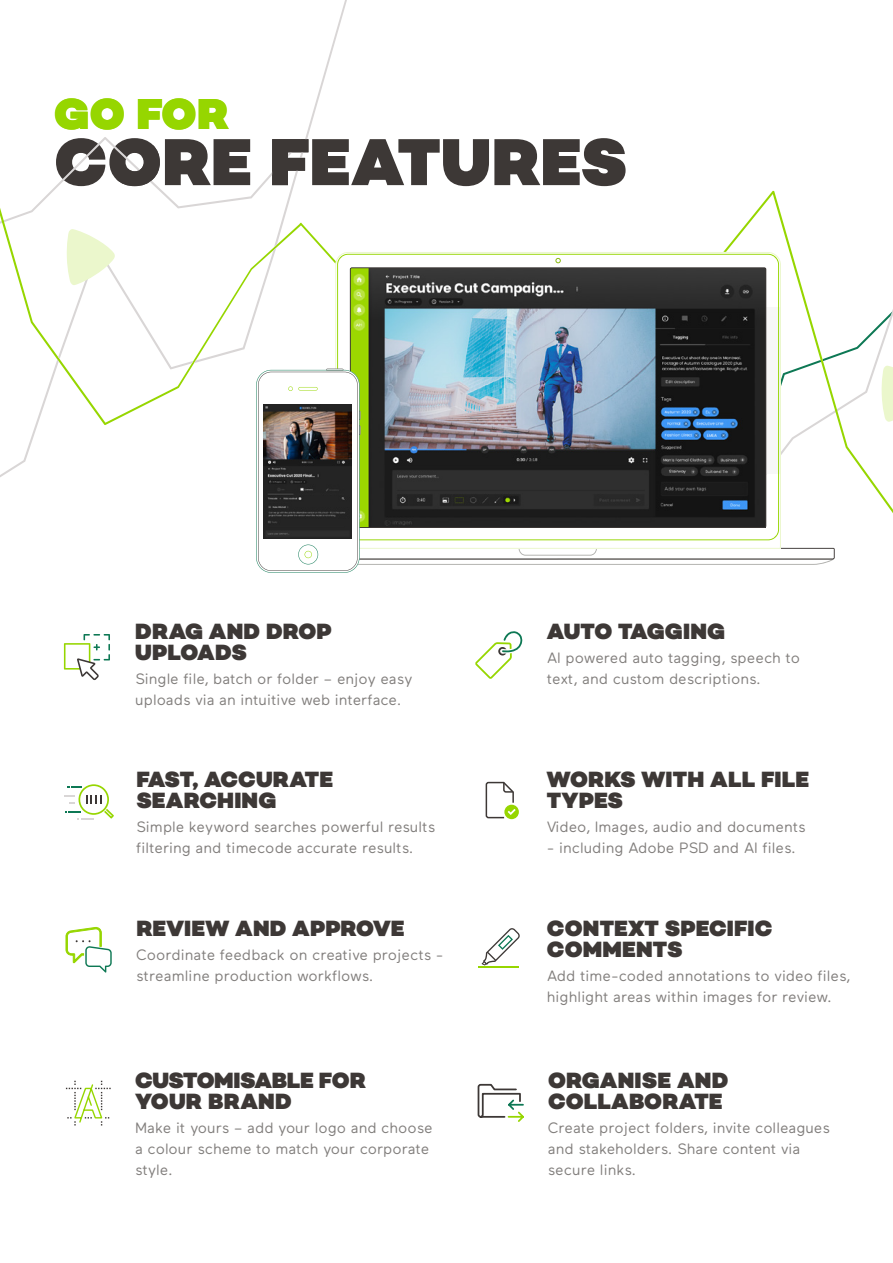
<style>
.page{position:relative;width:893px;height:1263px;background:#fff}
.page>*{position:absolute;margin:0;border:0;box-sizing:border-box;transform-origin:0 0}
.P_medium{font:900 67.65px "Campton";letter-spacing:.005em;color:#3d3836}
.P_medium-2{font:900 44.1px "Campton";color:#96d600}
.P_medium-3{font:900 22.5px "Campton";letter-spacing:.01em;color:#3d3836}
.P_medium-4{font:900 22.5px "Campton";letter-spacing:-.015em;color:#3d3836}
.P_medium-5{font:15px/21px "Maax Rounded";color:#817e7c}
</style>
<div class="page">
<svg style="left:0;top:0;width:347px;height:477px"></svg>
<svg style="left:66px;top:229px;width:49px;height:56px"></svg>
<svg style="left:116px;top:145px;width:44px;height:41px"></svg>
<svg style="left:64px;top:634px;width:46px;height:46px"></svg>
<svg style="left:475px;top:631px;width:48px;height:48px"></svg>
<svg style="left:64px;top:784px;width:50px;height:36px"></svg>
<svg style="left:66px;top:927px;width:46px;height:45px"></svg>
<hr style="left:478px;top:966px;width:40px;height:2px;background:#96d600">
<svg style="left:482px;top:928px;width:38px;height:37px"></svg>
<svg style="left:66px;top:1081px;width:45px;height:44px"></svg>
<svg style="left:477px;top:1083px;width:47px;height:39px"></svg>
<svg style="left:723px;top:191px;width:75px;height:83px"></svg>
<svg style="left:335px;top:252px;width:446px;height:22px"></svg>
<svg style="left:256px;top:274px;width:637px;height:299px"></svg>
<img style="left:264px;top:404px;width:87px;height:135px">
<svg style="left:300px;top:223px;width:36px;height:40px"></svg>
<svg style="left:485px;top:781px;width:34px;height:38px"></svg>
<p class="P_medium-2" style="left:54px;top:86px;width:177px">GO FOR</p>
<p class="P_medium" style="left:54px;top:119px;width:574px">CORE EATURES</p>
<p class="P_medium" style="left:269px;top:119px;width:41px">F</p>
<p class="P_medium-3" style="left:135px;top:617px;width:198px">DRAG AND DROP</p>
<p class="P_medium-3" style="left:135px;top:638px;width:113px">UPLOADS</p>
<p class="P_medium-5" style="left:135px;top:668px;width:279px">Single file, batch or folder – enjoy easy</p>
<p class="P_medium-5" style="left:135px;top:689px;width:268px">uploads via an intuitive web interface.</p>
<p class="P_medium-3" style="left:136px;top:765px;width:198px">FAST, ACCURATE</p>
<p class="P_medium-3" style="left:136px;top:786px;width:142px">SEARCHING</p>
<p class="P_medium-5" style="left:136px;top:816px;width:300px">Simple keyword searches powerful results filtering and timecode accurate results.</p>
<p class="P_medium-3" style="left:136px;top:914px;width:270px">REVIEW AND APPROVE</p>
<p class="P_medium-5" style="left:136px;top:944px;width:309px">Coordinate feedback on creative projects - streamline production workflows.</p>
<p class="P_medium-4" style="left:135px;top:1066px;width:233px">CUSTOMISABLE FOR</p>
<p class="P_medium-3" style="left:135px;top:1087px;width:158px">YOUR BRAND</p>
<p class="P_medium-5" style="left:135px;top:1117px;width:299px">Make it yours – add your logo and choose a colour scheme to match your corporate style.</p>
<p class="P_medium-3" style="left:547px;top:617px;width:180px">AUTO TAGGING</p>
<p class="P_medium-5" style="left:547px;top:647px;width:255px">AI powered auto tagging, speech to</p>
<p class="P_medium-5" style="left:547px;top:668px;width:216px">text, and custom descriptions.</p>
<p class="P_medium-3" style="left:547px;top:765px;width:264px">WORKS WITH ALL FILE</p>
<p class="P_medium-3" style="left:547px;top:786px;width:78px">TYPES</p>
<p class="P_medium-5" style="left:547px;top:816px;width:260px">Video, Images, audio and documents</p>
<p class="P_medium-5" style="left:547px;top:837px;width:250px">- including Adobe PSD and AI files.</p>
<p class="P_medium-3" style="left:547px;top:914px;width:227px">CONTEXT SPECIFIC</p>
<p class="P_medium-3" style="left:547px;top:935px;width:137px">COMMENTS</p>
<p class="P_medium-5" style="left:547px;top:965px;width:305px">Add time-coded annotations to video files, highlight areas within images for review.</p>
<p class="P_medium-3" style="left:548px;top:1066px;width:182px">ORGANISE AND</p>
<p class="P_medium-3" style="left:548px;top:1087px;width:176px">COLLABORATE</p>
<p class="P_medium-5" style="left:548px;top:1117px;width:283px">Create project folders, invite colleagues and stakeholders. Share content via</p>
<p class="P_medium-5" style="left:548px;top:1159px;width:90px">secure links.</p>
</div>
